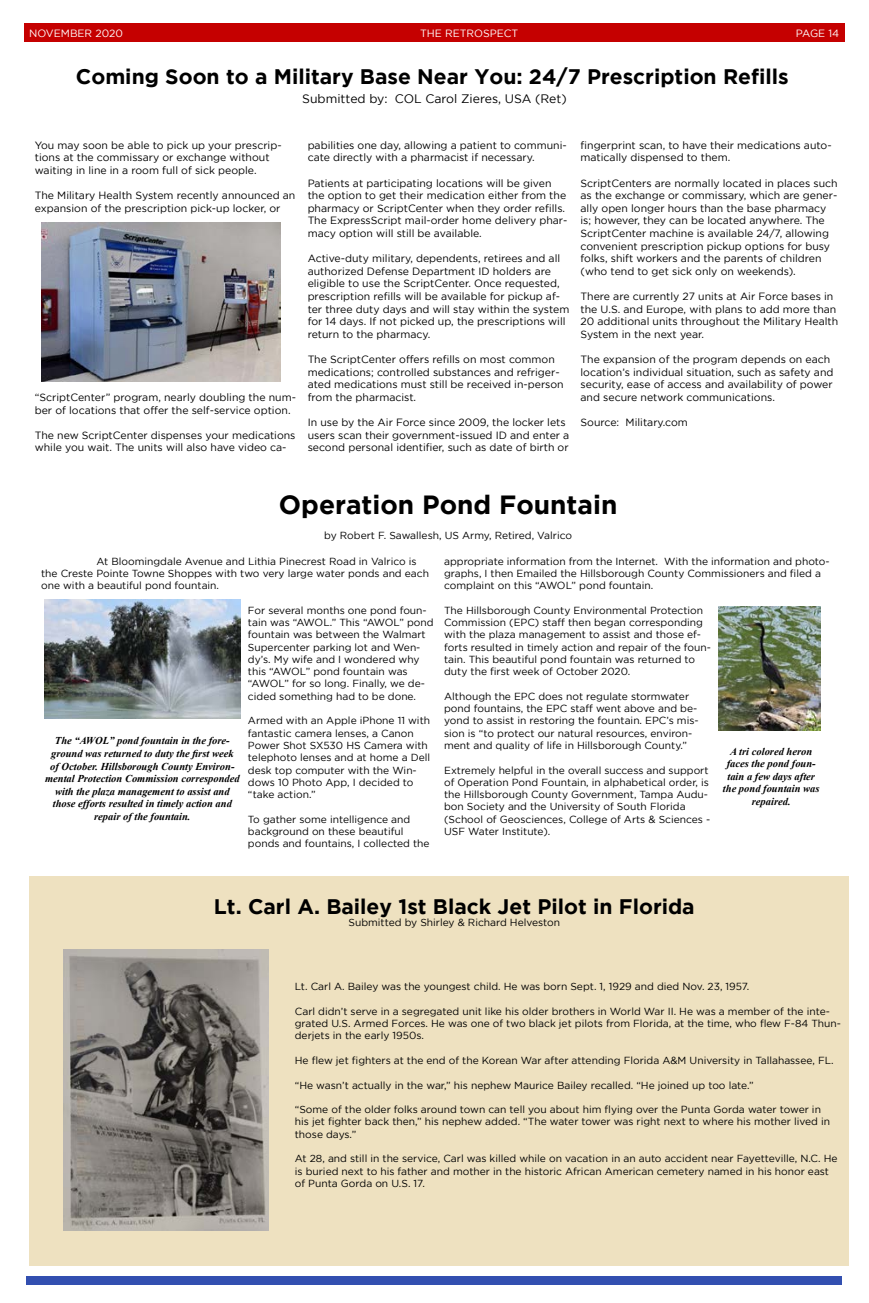
<style>
.page{position:relative;width:869px;height:1303px;background:#fff}
.page>*{position:absolute;margin:0;border:0;box-sizing:border-box;transform-origin:0 0}
.t1{font:700 26.25px "Gotham";color:#000}
.t2{font:700 21px "Gotham";color:#000}
.t3{font:12.25px "Gotham";color:#000}
.t4{font:10.5px/12.6px "Gotham";color:#000}
.t5{font:italic 700 10.5px/12.6px "Times New Roman";color:#000;text-align:center}
.t6{font:10.5px "Gotham";color:#fff}
.t7{font:10.24px/12.2px "Gotham";color:#000}
</style>
<div class="page">
<div style="left:29px;top:876px;width:819px;height:389px;background:#eee1c0"></div>
<div style="left:24px;top:24px;width:820px;height:18px;background:#c50000"></div>
<img style="left:41px;top:222px;width:239px;height:159px">
<img style="left:718px;top:607px;width:102px;height:123px">
<img style="left:44px;top:599px;width:196px;height:119px">
<img style="left:63px;top:949px;width:205px;height:281px">
<div style="left:26px;top:1275px;width:815px;height:9px;background:#324fb0"></div>
<p class="t6" style="left:29px;top:27px;width:95px">NOVEMBER 2020</p>
<p class="t6" style="left:420px;top:27px;width:100px">THE RETROSPECT</p>
<p class="t6" style="left:795px;top:27px;width:45px">PAGE 14</p>
<h2 class="t2" style="left:76px;top:65px;width:714px">Coming Soon to a Military Base Near You: 24/7 Prescription Refills</h2>
<p class="t3" style="left:302px;top:92px;width:266px">Submitted by: COL Carol Zieres, USA (Ret)</p>
<p class="t4" style="left:35px;top:138px;width:248px">You may soon be able to pick up your prescrip&shy;tions at the commissary or exchange without waiting in line in a room full of sick people.</p>
<p class="t4" style="left:35px;top:189px;width:262px">The Military Health System recently announced an expansion of the prescription pick-up locker, or</p>
<p class="t4" style="left:35px;top:390px;width:262px">“ScriptCenter” program, nearly doubling the num&shy;ber of locations that offer the self-service option.</p>
<p class="t4" style="left:35px;top:428px;width:262px">The new ScriptCenter dispenses your medications while you wait. The units will also have video ca-</p>
<p class="t4" style="left:307px;top:138px;width:260px">pabilities one day, allowing a patient to communi&shy;cate directly with a pharmacist if necessary.</p>
<p class="t4" style="left:307px;top:176px;width:261px">Patients at participating locations will be given the option to get their medication either from the pharmacy or ScriptCenter when they order refills.<br>The ExpressScript mail-order home delivery phar&shy;macy option will still be available.</p>
<p class="t4" style="left:307px;top:252px;width:263px">Active-duty military, dependents, retirees and all authorized Defense Department ID holders are eligible to use the ScriptCenter. Once requested, prescription refills will be available for pickup af&shy;ter three duty days and will stay within the system for 14 days. If not picked up, the prescriptions will return to the pharmacy.</p>
<p class="t4" style="left:307px;top:353px;width:257px">The ScriptCenter offers refills on most common medications; controlled substances and refriger&shy;ated medications must still be received in-person from the pharmacist.</p>
<p class="t4" style="left:307px;top:416px;width:263px">In use by the Air Force since 2009, the locker lets users scan their government-issued ID and enter a second personal identifier, such as date of birth or</p>
<p class="t4" style="left:580px;top:138px;width:252px">fingerprint scan, to have their medications auto&shy;matically dispensed to them.</p>
<p class="t4" style="left:580px;top:176px;width:258px">ScriptCenters are normally located in places such as the exchange or commissary, which are gener&shy;ally open longer hours than the base pharmacy is; however, they can be located anywhere. The ScriptCenter machine is available 24/7, allowing convenient prescription pickup options for busy folks, shift workers and the parents of children (who tend to get sick only on weekends).</p>
<p class="t4" style="left:580px;top:290px;width:259px">There are currently 27 units at Air Force bases in the U.S. and Europe, with plans to add more than 20 additional units throughout the Military Health System in the next year.</p>
<p class="t4" style="left:580px;top:353px;width:254px">The expansion of the program depends on each location’s individual situation, such as safety and security, ease of access and availability of power and secure network communications.</p>
<p class="t4" style="left:580px;top:416px;width:109px">Source: Military.com</p>
<h1 class="t1" style="left:279px;top:489px;width:340px">Operation Pond Fountain</h1>
<p class="t7" style="left:324px;top:529px;width:249px">by Robert F. Sawallesh, US Army, Retired, Valrico</p>
<p class="t7" style="left:444px;top:554px;width:387px">appropriate information from the Internet. With the information and photo&shy;graphs, I then Emailed the Hillsborough County Commissioners and filed a complaint on this “AWOL” pond fountain.</p>
<p class="t7" style="left:444px;top:603px;width:268px">The Hillsborough County Environmental Protection Commission (EPC) staff then began corresponding with the plaza management to assist and those ef&shy;forts resulted in timely action and repair of the foun&shy;tain. This beautiful pond fountain was returned to duty the first week of October 2020.</p>
<p class="t7" style="left:444px;top:689px;width:256px">Although the EPC does not regulate stormwater pond fountains, the EPC staff went above and be&shy;yond to assist in restoring the fountain. EPC’s mis&shy;sion is “to protect our natural resources, environ&shy;ment and quality of life in Hillsborough County.”</p>
<p class="t7" style="left:444px;top:763px;width:267px">Extremely helpful in the overall success and support of Operation Pond Fountain, in alphabetical order, is the Hillsborough County Government, Tampa Audu&shy;bon Society and the University of South Florida (School of Geosciences, College of Arts &amp; Sciences - USF Water Institute).</p>
<p class="t7" style="left:41px;top:554px;width:389px;text-indent:55px">At Bloomingdale Avenue and Lithia Pinecrest Road in Valrico is the Creste Pointe Towne Shoppes with two very large water ponds and each one with a beautiful pond fountain.</p>
<p class="t7" style="left:248px;top:603px;width:187px">For several months one pond foun&shy;tain was “AWOL.” This “AWOL” pond fountain was between the Walmart<br>Supercenter parking lot and Wen&shy;dy’s. My wife and I wondered why this “AWOL” pond fountain was “AWOL” for so long. Finally, we de&shy;cided something had to be done.</p>
<p class="t7" style="left:248px;top:714px;width:183px">Armed with an Apple iPhone 11 with fantastic camera lenses, a Canon<br>Power Shot SX530 HS Camera with telephoto lenses and at home a Dell desk top computer with the Win&shy;dows 10 Photo App, I decided to “take action.”</p>
<p class="t7" style="left:248px;top:812px;width:183px">To gather some intelligence and background on these beautiful ponds and fountains, I collected the</p>
<p class="t5" style="left:45px;top:734px;width:196px">The “AWOL” pond fountain in the fore&shy;ground was returned to duty the first week<br>of October. Hillsborough County Environ&shy;mental Protection Commission corresponded with the plaza management to assist and those efforts resulted in timely action and repair of the fountain.</p>
<p class="t5" style="left:722px;top:744px;width:98px">A tri colored heron faces the pond foun&shy;tain a few days after the pond fountain was repaired.</p>
<h2 class="t2" style="left:214px;top:894px;width:482px">Lt. Carl A. Bailey 1st Black Jet Pilot in Florida</h2>
<p class="t7" style="left:348px;top:916px;width:213px">Submitted by Shirley &amp; Richard Helveston</p>
<p class="t7" style="left:295px;top:980px;width:456px">Lt. Carl A. Bailey was the youngest child. He was born Sept. 1, 1929 and died Nov. 23, 1957.</p>
<p class="t7" style="left:295px;top:1004px;width:547px">Carl didn’t serve in a segregated unit like his older brothers in World War II. He was a member of the inte&shy;grated U.S. Armed Forces. He was one of two black jet pilots from Florida, at the time, who flew F-84 Thun&shy;derjets in the early 1950s.</p>
<p class="t7" style="left:295px;top:1053px;width:540px">He flew jet fighters at the end of the Korean War after attending Florida A&amp;M University in Tallahassee, FL.</p>
<p class="t7" style="left:295px;top:1078px;width:460px">“He wasn’t actually in the war,” his nephew Maurice Bailey recalled. “He joined up too late.”</p>
<p class="t7" style="left:295px;top:1103px;width:536px">“Some of the older folks around town can tell you about him flying over the Punta Gorda water tower in his jet fighter back then,” his nephew added. “The water tower was right next to where his mother lived in those days.”</p>
<p class="t7" style="left:295px;top:1152px;width:544px">At 28, and still in the service, Carl was killed while on vacation in an auto accident near Fayetteville, N.C. He is buried next to his father and mother in the historic African American cemetery named in his honor east of Punta Gorda on U.S. 17.</p>
</div>
